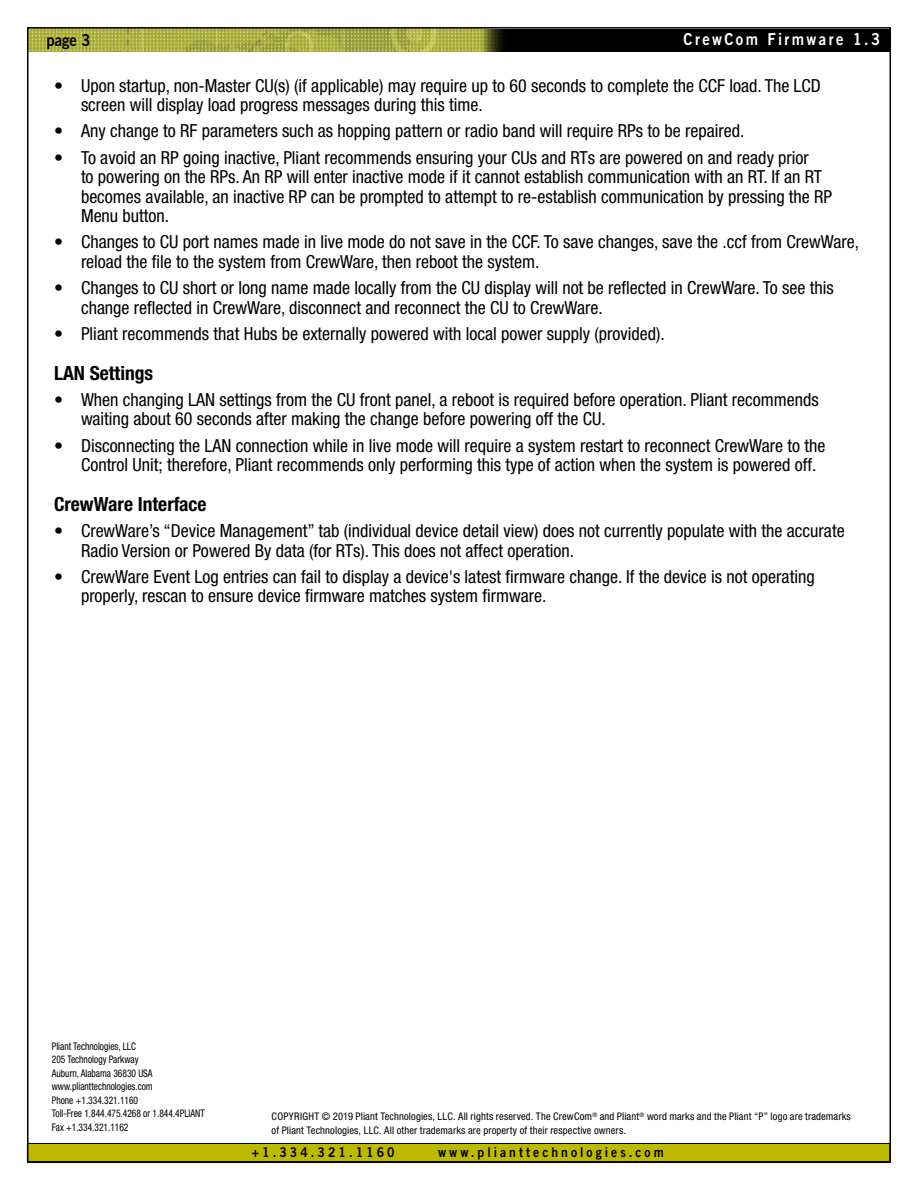
<style>
.page{position:relative;width:918px;height:1188px;background:#fff}
.page>*{position:absolute;margin:0;border:0;box-sizing:border-box;transform-origin:0 0}
.t1{font:700 condensed 19.5px "Helvetica Neue LT Std";color:#000}
.t2{font:condensed 18px/19.5px "Helvetica Neue LT Std";color:#000}
.t3{font:16.5px "Trade Gothic LT Std Bd 2";letter-spacing:.16em;color:#fff;scale:.9 1}
.t4{font:16.5px "Trade Gothic LT Std Bd 2";color:#000;scale:.9 1}
.t5{font:13.5px "Trade Gothic LT Std Bd 2";letter-spacing:.25em;color:#000;scale:.9 1}
.t6{font:condensed 10.5px/13.5px "Helvetica Neue LT Std";letter-spacing:.01em;color:#000}
.t7{font:condensed 10.5px/13.5px "Helvetica Neue LT Std";letter-spacing:.01em;color:#000;scale:.9 1}
</style>
<div class="page">
<div style="left:27px;top:1143px;width:863px;height:19px;background:#bdb800"></div>
<div style="left:27px;top:1143px;width:863px;height:20px;border:1px solid #000"></div>
<div style="left:477px;top:29px;width:413px;height:22px;background:#000"></div>
<img style="left:30px;top:30px;width:479px;height:22px">
<p class="t4" style="left:46px;top:30px;width:51px">page 3</p>
<p class="t3" style="left:684px;top:29px;width:220px">CrewCom Firmware 1.3</p>
<p class="t2" style="left:81px;top:75px;width:742px;text-indent:-27px">• Upon startup, non-Master CU(s) (if applicable) may require up to 60 seconds to complete the CCF load. The LCD screen will display load progress messages during this time.</p>
<p class="t2" style="left:54px;top:121px;width:692px">• Any change to RF parameters such as hopping pattern or radio band will require RPs to be repaired.</p>
<p class="t2" style="left:81px;top:147px;width:753px;text-indent:-27px">• To avoid an RP going inactive, Pliant recommends ensuring your CUs and RTs are powered on and ready prior<br>to powering on the RPs. An RP will enter inactive mode if it cannot establish communication with an RT. If an RT becomes available, an inactive RP can be prompted to attempt to re-establish communication by pressing the RP Menu button.</p>
<p class="t2" style="left:81px;top:232px;width:780px;text-indent:-27px">• Changes to CU port names made in live mode do not save in the CCF. To save changes, save the .ccf from CrewWare, reload the file to the system from CrewWare, then reboot the system.</p>
<p class="t2" style="left:81px;top:278px;width:754px;text-indent:-27px">• Changes to CU short or long name made locally from the CU display will not be reflected in CrewWare. To see this change reflected in CrewWare, disconnect and reconnect the CU to CrewWare.</p>
<p class="t2" style="left:54px;top:324px;width:612px">• Pliant recommends that Hubs be externally powered with local power supply (provided).</p>
<p class="t1" style="left:54px;top:361px;width:101px">LAN Settings</p>
<p class="t2" style="left:81px;top:390px;width:739px;text-indent:-27px">• When changing LAN settings from the CU front panel, a reboot is required before operation. Pliant recommends waiting about 60 seconds after making the change before powering off the CU.</p>
<p class="t2" style="left:81px;top:435px;width:746px;text-indent:-27px">• Disconnecting the LAN connection while in live mode will require a system restart to reconnect CrewWare to the<br>Control Unit; therefore, Pliant recommends only performing this type of action when the system is powered off.</p>
<p class="t1" style="left:54px;top:492px;width:154px">CrewWare Interface</p>
<p class="t2" style="left:81px;top:521px;width:765px;text-indent:-27px">• CrewWare’s “Device Management” tab (individual device detail view) does not currently populate with the accurate<br>Radio Version or Powered By data (for RTs). This does not affect operation.</p>
<p class="t2" style="left:81px;top:567px;width:735px;text-indent:-27px">• CrewWare Event Log entries can fail to display a device's latest firmware change. If the device is not operating properly, rescan to ensure device firmware matches system firmware.</p>
<p class="t7" style="left:52px;top:1039px;width:171px">Pliant Technologies, LLC<br>205 Technology Parkway<br>Auburn, Alabama 36830 USA www.plianttechnologies.com<br>Phone +1.334.321.1160<br>Toll-Free 1.844.475.4268 or 1.844.4PLIANT<br>Fax +1.334.321.1162</p>
<p class="t6" style="left:272px;top:1110px;width:581px">COPYRIGHT © 2019 Pliant Technologies, LLC. All rights reserved. The CrewCom<sup>®</sup> and Pliant<sup>®</sup> word marks and the Pliant “P” logo are trademarks of Pliant Technologies, LLC. All other trademarks are property of their respective owners.</p>
<p class="t5" style="left:252px;top:1144px;width:160px">+1.334.321.1160</p>
<p class="t5" style="left:438px;top:1144px;width:252px">www.plianttechnologies.com</p>
</div>
